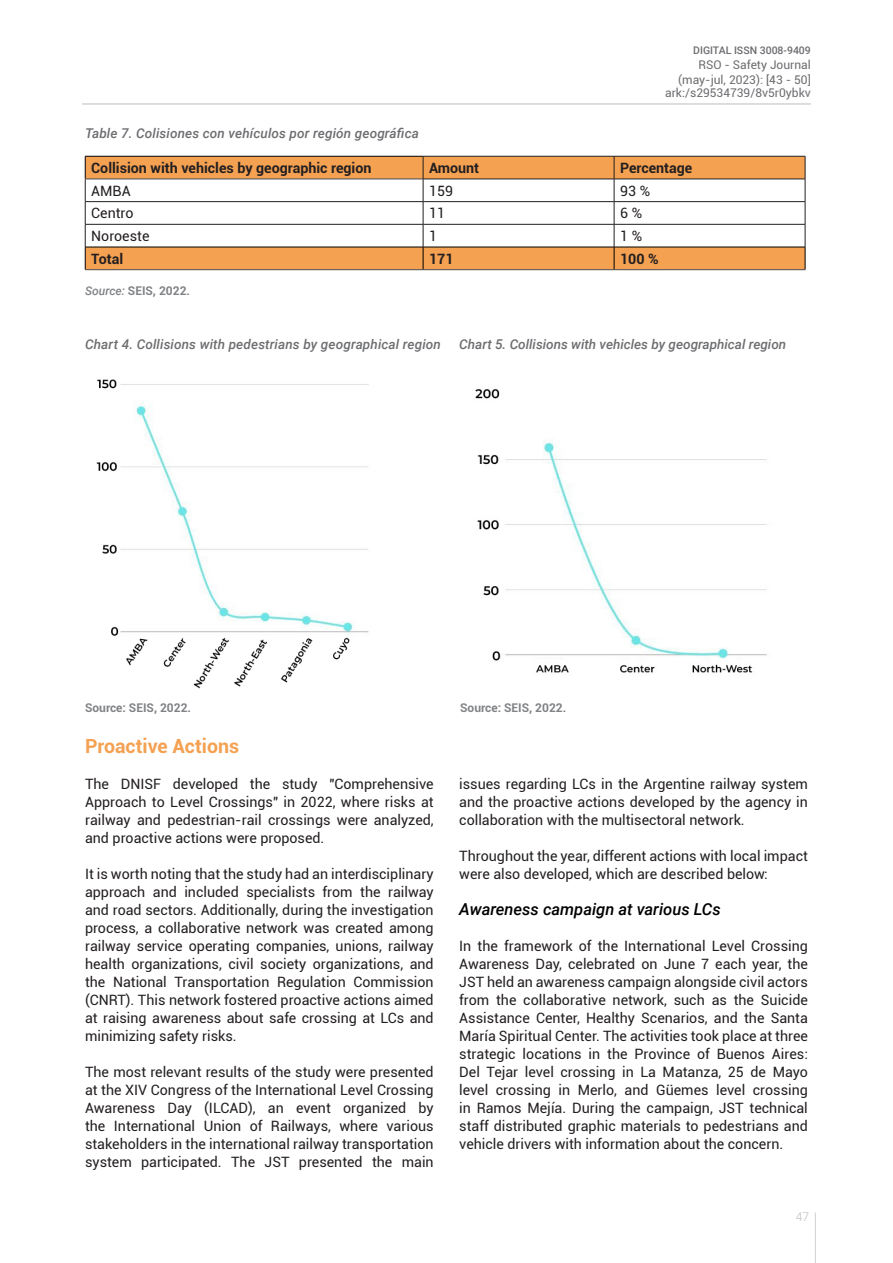
<style>
.page{position:relative;width:893px;height:1263px;background:#fff}
.page>*{position:absolute;margin:0;border:0;box-sizing:border-box;transform-origin:0 0}
.subtitulos_T1{font:700 19.5px "Roboto";color:#f5a152}
.T2{font:italic 500 16.5px "Roboto";color:#000}
.GENERAL{font:14.25px/18px "Roboto";color:#231f20;text-align:justify}
.GENERAL-2{font:700 14.25px "Roboto";color:#231f20}
.titulo_graficos{font:italic 500 13.5px "Roboto";letter-spacing:.01em;color:#6c6d70}
.t1{font:12px/13.6px "Roboto";color:#6c6d70;text-align:right}
.epigrafes{font:700 12px "Roboto";color:#808285}
.t2{font:300 12px "Roboto";color:#bcbdc0}
.t3{font:500 10.5px "Roboto";color:#6c6d70}
.s1{font-weight:500;font-style:italic}
</style>
<div class="page">
<hr style="left:815px;top:1212px;width:1px;height:51px;background:#d1d2d4">
<hr style="left:82px;top:104px;width:729px;height:1px;background:#bcbdc0">
<svg style="left:86px;top:157px;width:719px;height:112px"></svg>
<hr style="left:85px;top:156px;width:338px;height:1px;background:#000">
<hr style="left:85px;top:179px;width:338px;height:1px;background:#4a4a4f">
<hr style="left:85px;top:201px;width:338px;height:1px;background:#231f20">
<hr style="left:423px;top:201px;width:191px;height:1px;background:#231f20">
<hr style="left:614px;top:201px;width:191px;height:1px;background:#231f20">
<hr style="left:85px;top:224px;width:338px;height:1px;background:#231f20">
<hr style="left:423px;top:224px;width:191px;height:1px;background:#231f20">
<hr style="left:614px;top:224px;width:191px;height:1px;background:#231f20">
<svg style="left:85px;top:156px;width:1px;height:113px"></svg>
<hr style="left:85px;top:247px;width:338px;height:1px;background:#000">
<hr style="left:423px;top:247px;width:191px;height:1px;background:#000">
<hr style="left:614px;top:247px;width:191px;height:1px;background:#000">
<hr style="left:85px;top:269px;width:338px;height:1px;background:#4a4a4f">
<hr style="left:423px;top:269px;width:191px;height:1px;background:#4a4a4f">
<hr style="left:614px;top:269px;width:191px;height:1px;background:#4a4a4f">
<hr style="left:423px;top:156px;width:191px;height:1px;background:#231f20">
<hr style="left:614px;top:156px;width:191px;height:1px;background:#231f20">
<svg style="left:423px;top:156px;width:1px;height:113px"></svg>
<svg style="left:614px;top:156px;width:1px;height:113px"></svg>
<svg style="left:805px;top:156px;width:1px;height:113px"></svg>
<hr style="left:423px;top:179px;width:191px;height:1px;background:#231f20">
<hr style="left:614px;top:179px;width:191px;height:1px;background:#231f20">
<img style="left:96px;top:379px;width:273px;height:310px">
<img style="left:475px;top:389px;width:292px;height:284px">
<p class="titulo_graficos" style="left:85px;top:123px;width:335px">Table 7. Colisiones con vehículos por región geográfica</p>
<p class="t3" style="left:693px;top:42px;width:119px">DIGITAL ISSN 3008-9409</p>
<p class="t1" style="left:665px;top:72px;width:147px">(may-jul, 2023): [43 - 50] ark:/s29534739/8v5r0ybkv</p>
<p class="t1" style="left:698px;top:57px;width:114px">RSO - Safety Journal</p>
<p class="GENERAL-2" style="left:91px;top:158px;width:282px">Collision with vehicles by geographic region</p>
<p class="GENERAL-2" style="left:429px;top:158px;width:52px">Amount</p>
<p class="GENERAL-2" style="left:620px;top:158px;width:74px">Percentage</p>
<p class="GENERAL" style="left:91px;top:181px;width:41px">AMBA</p>
<p class="GENERAL" style="left:429px;top:181px;width:26px">159</p>
<p class="GENERAL" style="left:620px;top:181px;width:32px">93 %</p>
<p class="GENERAL" style="left:91px;top:204px;width:44px">Centro</p>
<p class="GENERAL" style="left:429px;top:204px;width:18px">11</p>
<p class="GENERAL" style="left:620px;top:204px;width:23px">6 %</p>
<p class="GENERAL" style="left:91px;top:226px;width:60px">Noroeste</p>
<p class="GENERAL" style="left:429px;top:226px;width:10px">1</p>
<p class="GENERAL" style="left:620px;top:226px;width:23px">1 %</p>
<p class="GENERAL-2" style="left:91px;top:249px;width:34px">Total</p>
<p class="GENERAL-2" style="left:429px;top:249px;width:26px">171</p>
<p class="GENERAL-2" style="left:620px;top:249px;width:40px">100 %</p>
<p class="epigrafes" style="left:85px;top:282px;width:107px"><span class="s1">Source:</span> SEIS, 2022.</p>
<p class="titulo_graficos" style="left:85px;top:335px;width:357px">Chart 4. Collisions with pedestrians by geographical region</p>
<p class="titulo_graficos" style="left:459px;top:335px;width:328px">Chart 5. Collisions with vehicles by geographical region</p>
<p class="epigrafes" style="left:85px;top:700px;width:108px">Source: SEIS, 2022.</p>
<p class="epigrafes" style="left:460px;top:700px;width:108px">Source: SEIS, 2022.</p>
<p class="subtitulos_T1" style="left:85px;top:733px;width:156px">Proactive Actions</p>
<p class="GENERAL" style="left:85px;top:775px;width:350px">The DNISF developed the study "Comprehensive Approach to Level Crossings" in 2022, where risks at railway and pedestrian-rail crossings were analyzed, and proactive actions were proposed.</p>
<p class="GENERAL" style="left:85px;top:865px;width:350px">It is worth noting that the study had an interdisciplinary approach and included specialists from the railway and road sectors. Additionally, during the investigation process, a collaborative network was created among railway service operating companies, unions, railway health organizations, civil society organizations, and the National Transportation Regulation Commission (CNRT). This network fostered proactive actions aimed at raising awareness about safe crossing at LCs and minimizing safety risks.</p>
<p class="GENERAL" style="left:85px;top:1063px;width:350px">The most relevant results of the study were presented at the XIV Congress of the International Level Crossing Awareness Day (ILCAD), an event organized by the International Union of Railways, where various stakeholders in the international railway transportation system participated. The JST presented the main</p>
<p class="GENERAL" style="left:459px;top:775px;width:350px">issues regarding LCs in the Argentine railway system and the proactive actions developed by the agency in collaboration with the multisectoral network.</p>
<p class="GENERAL" style="left:459px;top:847px;width:350px">Throughout the year, different actions with local impact were also developed, which are described below:</p>
<p class="T2" style="left:459px;top:898px;width:263px">Awareness campaign at various LCs</p>
<p class="GENERAL" style="left:459px;top:937px;width:350px">In the framework of the International Level Crossing Awareness Day, celebrated on June 7 each year, the JST held an awareness campaign alongside civil actors from the collaborative network, such as the Suicide Assistance Center, Healthy Scenarios, and the Santa María Spiritual Center. The activities took place at three strategic locations in the Province of Buenos Aires:<br>Del Tejar level crossing in La Matanza, 25 de Mayo level crossing in Merlo, and Güemes level crossing in Ramos Mejía. During the campaign, JST technical staff distributed graphic materials to pedestrians and vehicle drivers with information about the concern.</p>
<p class="t2" style="left:796px;top:1209px;width:15px">47</p>
</div>
